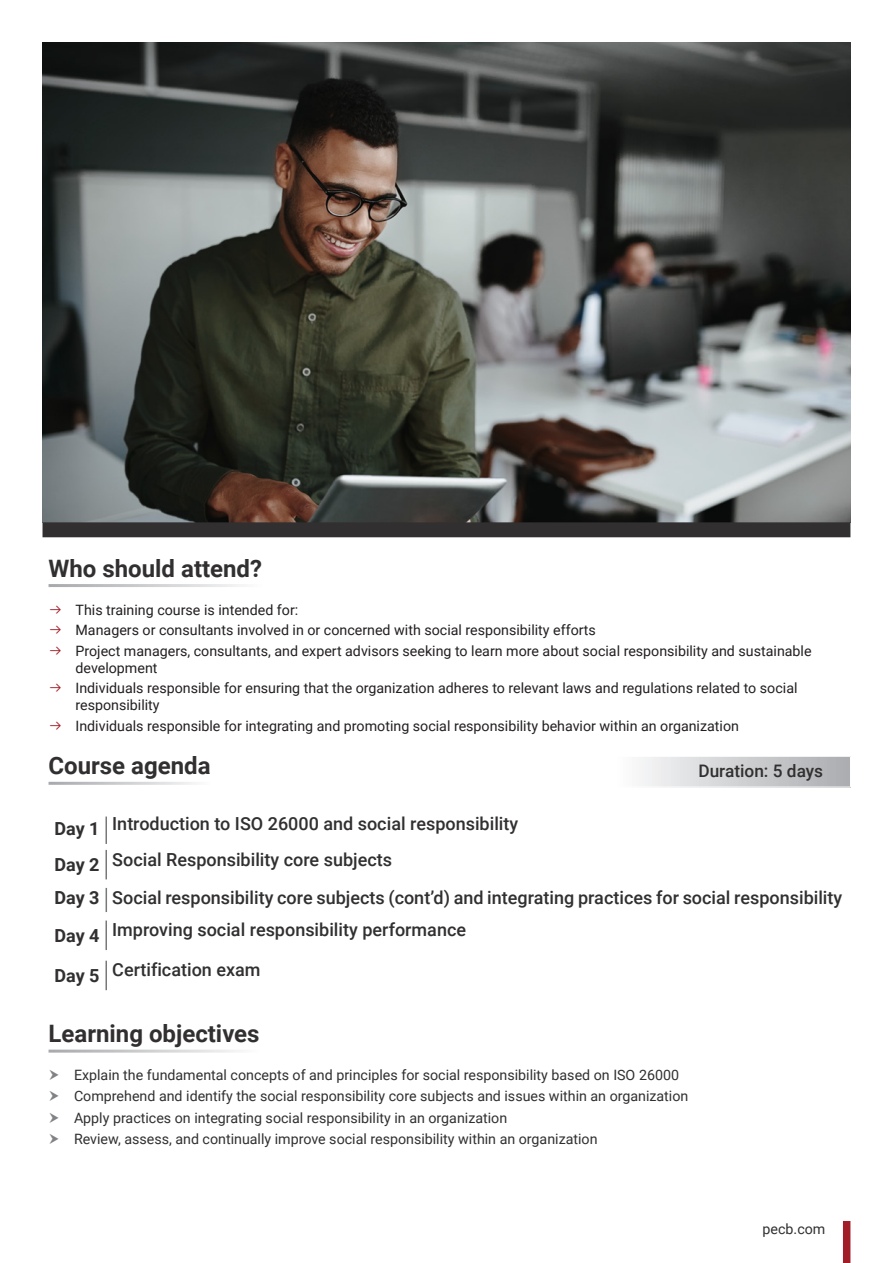
<style>
.page{position:relative;width:893px;height:1263px;background:#fff}
.page>*{position:absolute;margin:0;border:0;box-sizing:border-box;transform-origin:0 0}
.t1{font:700 24px "Roboto";color:#312f30}
.t2{font:500 18px "Roboto";color:#312f30}
.t3{font:700 18px "Roboto";letter-spacing:-.005em;color:#312f30}
.t4{font:500 17.25px "Roboto";color:#312f30}
.t5{font:14.25px/16.5px "Roboto";color:#231f20}
.Bullet_Points{font:14.25px "Roboto";color:#312f30}
.s1{font-family:"la solid 900";color:#a11e29}
</style>
<div class="page">
<img style="left:43px;top:43px;width:807px;height:479px">
<div style="left:43px;top:522px;width:807px;height:15px;background:#312f30"></div>
<svg style="left:642px;top:757px;width:208px;height:30px;background:#cfd0d2"></svg>
<hr style="left:105px;top:816px;width:2px;height:28px;background:#76787b">
<hr style="left:105px;top:850px;width:2px;height:29px;background:#76787b">
<svg style="left:106px;top:888px;width:1px;height:24px"></svg>
<hr style="left:105px;top:920px;width:2px;height:30px;background:#76787b">
<hr style="left:105px;top:961px;width:2px;height:29px;background:#76787b">
<div style="left:843px;top:1221px;width:7px;height:42px;background:#a11e29"></div>
<p class="t1" style="left:49px;top:551px;width:215px">Who should attend?</p>
<p class="t5" style="left:49px;top:601px;width:251px"><span class="s1">ä</span> This training course is intended for:</p>
<p class="t5" style="left:49px;top:621px;width:549px"><span class="s1">ä</span> Managers or consultants involved in or concerned with social responsibility efforts</p>
<p class="t5" style="left:76px;top:642px;width:738px;text-indent:-27px"><span class="s1">ä</span> Project managers, consultants, and expert advisors seeking to learn more about social responsibility and sustainable development</p>
<p class="t5" style="left:76px;top:679px;width:723px;text-indent:-27px"><span class="s1">ä</span> Individuals responsible for ensuring that the organization adheres to relevant laws and regulations related to social responsibility</p>
<p class="t5" style="left:49px;top:717px;width:692px"><span class="s1">ä</span> Individuals responsible for integrating and promoting social responsibility behavior within an organization</p>
<p class="t1" style="left:49px;top:749px;width:164px">Course agenda</p>
<p class="t4" style="left:698px;top:759px;width:126px">Duration: 5 days</p>
<p class="t3" style="left:55px;top:816px;width:47px">Day 1</p>
<p class="t2" style="left:112px;top:811px;width:407px">Introduction to ISO 26000 and social responsibility</p>
<p class="t3" style="left:55px;top:852px;width:47px">Day 2</p>
<p class="t2" style="left:112px;top:846px;width:281px">Social Responsibility core subjects</p>
<p class="t3" style="left:55px;top:884px;width:47px">Day 3</p>
<p class="t2" style="left:112px;top:884px;width:731px">Social responsibility core subjects (cont’d) and integrating practices for social responsibility</p>
<p class="t3" style="left:55px;top:922px;width:47px">Day 4</p>
<p class="t2" style="left:112px;top:917px;width:355px">Improving social responsibility performance</p>
<p class="t3" style="left:55px;top:963px;width:47px">Day 5</p>
<p class="t2" style="left:112px;top:957px;width:150px">Certification exam</p>
<p class="t1" style="left:49px;top:1017px;width:213px">Learning objectives</p>
<p class="Bullet_Points" style="left:74px;top:1065px;width:606px">Explain the fundamental concepts of and principles for social responsibility based on ISO 26000</p>
<p class="Bullet_Points" style="left:74px;top:1086px;width:616px">Comprehend and identify the social responsibility core subjects and issues within an organization</p>
<p class="Bullet_Points" style="left:74px;top:1108px;width:435px">Apply practices on integrating social responsibility in an organization</p>
<p class="Bullet_Points" style="left:74px;top:1129px;width:525px">Review, assess, and continually improve social responsibility within an organization</p>
<p class="Bullet_Points" style="left:763px;top:1219px;width:64px">pecb.com</p>
</div>
